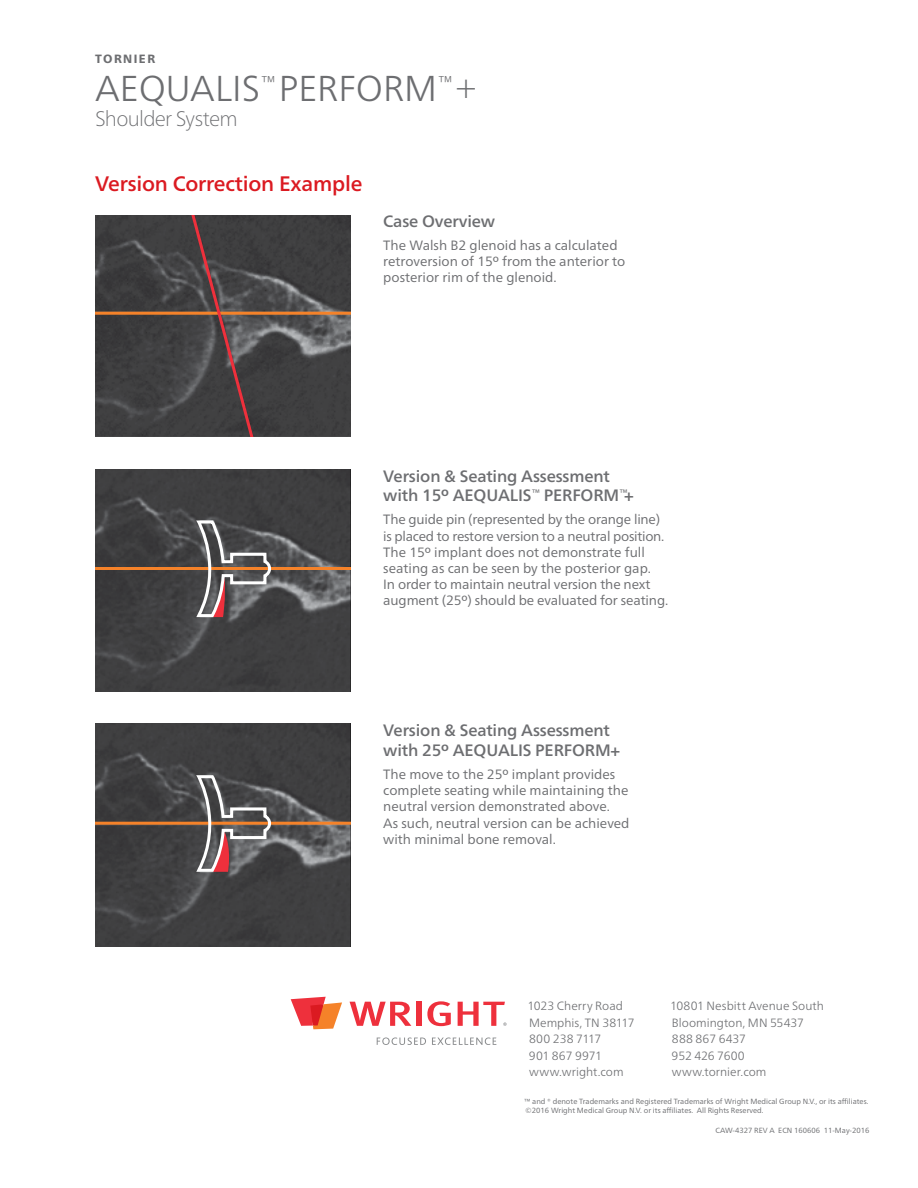
<style>
.page{position:relative;width:918px;height:1188px;background:#fff}
.page>*{position:absolute;margin:0;border:0;box-sizing:border-box;transform-origin:0 0}
.t1{font:300 36px "Frutiger Neue LT Pro";color:#6d6e71}
.t2{font:500 21px "Frutiger Neue LT Pro";letter-spacing:-.01em;color:#db1a21}
.t3{font:100 21px "Frutiger Neue LT Pro";letter-spacing:-.035em;color:#6d6e71}
.t4{font:500 16.5px/19.8px "Frutiger Neue LT Pro";letter-spacing:-.01em;color:#6d6e71}
.t5{font:13.5px/16.2px "Frutiger Neue LT Pro";color:#6d6e71}
.t6{font:300 12px/16.5px "Frutiger Neue LT Pro";letter-spacing:.005em;color:#6d6e71}
.t7{font:800 12px "Frutiger Neue LT Pro";letter-spacing:.12em;color:#6d6e71}
.t8{font:7.5px/9.8px "Frutiger Neue LT Pro";color:#6d6e71}
.s1{font-weight:100}
</style>
<div class="page">
<svg style="left:350px;top:1002px;width:61px;height:24px"></svg>
<div style="left:416px;top:1002px;width:6px;height:24px;background:#ee303c"></div>
<svg style="left:427px;top:1001px;width:24px;height:25px"></svg>
<svg style="left:291px;top:997px;width:51px;height:32px"></svg>
<svg style="left:377px;top:1037px;width:49px;height:8px"></svg>
<svg style="left:432px;top:1037px;width:64px;height:8px"></svg>
<svg style="left:458px;top:1002px;width:49px;height:24px"></svg>
<img style="left:95px;top:215px;width:256px;height:222px">
<img style="left:95px;top:469px;width:256px;height:223px">
<img style="left:95px;top:724px;width:256px;height:223px">
<hr style="left:95px;top:312px;width:256px;height:3px;background:#f58229">
<hr style="left:95px;top:567px;width:256px;height:3px;background:#f58229">
<hr style="left:95px;top:822px;width:256px;height:3px;background:#f58229">
<svg style="left:188px;top:215px;width:68px;height:222px;background:#504646"></svg>
<svg style="left:194px;top:522px;width:79px;height:97px;background:#6e6766"></svg>
<svg style="left:194px;top:777px;width:79px;height:96px;background:#716766"></svg>
<p class="t7" style="left:95px;top:52px;width:62px">TORNIER</p>
<h1 class="t1" style="left:95px;top:66px;width:383px">AEQUALIS<sup>™</sup> PERFORM<sup>™</sup> <span class="s1">+</span></h1>
<h2 class="t3" style="left:95px;top:106px;width:144px">Shoulder System</h2>
<h2 class="t2" style="left:95px;top:171px;width:269px">Version Correction Example</h2>
<p class="t4" style="left:383px;top:211px;width:113px">Case Overview</p>
<p class="t5" style="left:383px;top:237px;width:244px">The Walsh B2 glenoid has a calculated retroversion of 15º from the anterior to posterior rim of the glenoid.</p>
<p class="t4" style="left:383px;top:466px;width:252px">Version &amp; Seating Assessment with 15º AEQUALIS<sup>™</sup> PERFORM<sup>™</sup>+</p>
<p class="t5" style="left:383px;top:511px;width:286px">The guide pin (represented by the orange line) is placed to restore version to a neutral position.<br>The 15º implant does not demonstrate full seating as can be seen by the posterior gap.<br>In order to maintain neutral version the next augment (25º) should be evaluated for seating.</p>
<p class="t4" style="left:383px;top:720px;width:239px">Version &amp; Seating Assessment with 25º AEQUALIS PERFORM+</p>
<p class="t5" style="left:383px;top:766px;width:248px">The move to the 25º implant provides complete seating while maintaining the neutral version demonstrated above.<br>As such, neutral version can be achieved with minimal bone removal.</p>
<p class="t6" style="left:527px;top:998px;width:109px">1023 Cherry Road<br>Memphis, TN 38117<br>800 238 7117<br>901 867 9971 www.wright.com</p>
<p class="t8" style="left:524px;top:1096px;width:346px">™ and ® denote Trademarks and Registered Trademarks of Wright Medical Group N.V., or its affiliates. ©2016 Wright Medical Group N.V. or its affiliates. All Rights Reserved.</p>
<p class="t8" style="left:716px;top:1125px;width:155px">CAW-4327 REV A ECN 160606 11-May-2016</p>
<p class="t6" style="left:670px;top:998px;width:155px">10801 Nesbitt Avenue South<br>Bloomington, MN 55437<br>888 867 6437<br>952 426 7600 www.tornier.com</p>
</div>
